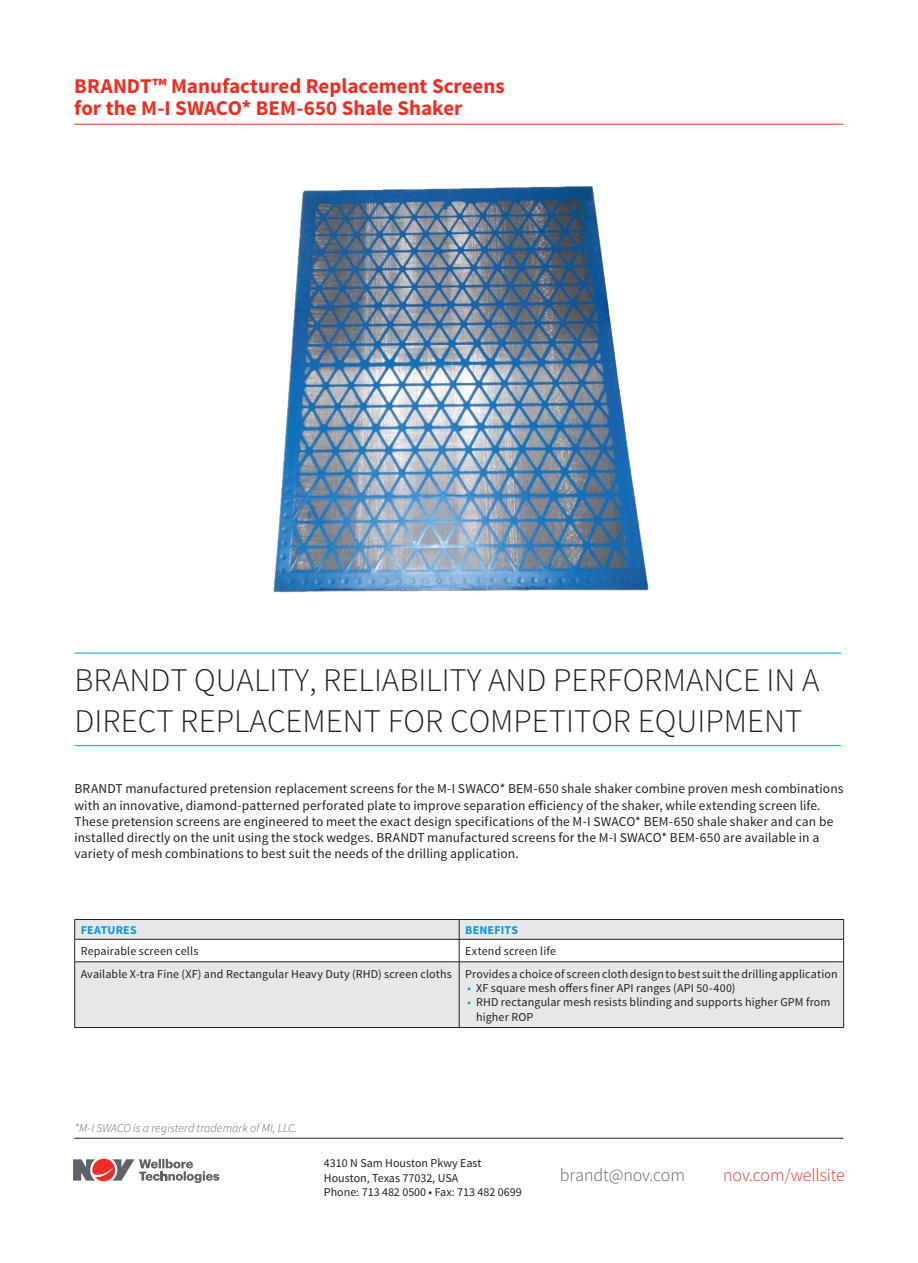
<style>
.page{position:relative;width:918px;height:1263px;background:#fff}
.page>*{position:absolute;margin:0;border:0;box-sizing:border-box;transform-origin:0 0}
.t1{font:300 33px/40.5px "Source Sans Pro";color:#231f20}
.t2{font:700 21px/22.5px "Source Sans Pro";color:#ee2e22}
.t3{font:300 18px "Source Sans Pro";letter-spacing:-.01em;color:#ee2e22}
.t4{font:300 18px "Source Sans Pro";letter-spacing:-.005em;color:#5f6369}
.t5{font:13.5px/16.2px "Source Sans Pro";letter-spacing:.005em;color:#231f20}
.t6{font:12px/14.4px "Source Sans Pro";letter-spacing:.01em;color:#231f20}
.Body_Text_Semibold{font:italic 300 12px "Source Sans Pro";letter-spacing:.01em;color:#5f6369}
.t7{font:700 12px "Source Sans Pro";letter-spacing:.015em;color:#069ad9}
.s1{color:#069ad9}
</style>
<div class="page">
<hr style="left:75px;top:653px;width:766px;height:1px;background:#069ad9">
<hr style="left:75px;top:745px;width:766px;height:1px;background:#069ad9">
<img style="left:273px;top:186px;width:376px;height:407px">
<hr style="left:74px;top:1138px;width:769px;height:1px;background:#231f20">
<svg style="left:73px;top:1158px;width:146px;height:24px"></svg>
<svg style="left:75px;top:920px;width:768px;height:107px;fill:#e6e7e9"></svg>
<hr style="left:75px;top:919px;width:384px;height:1px;background:#231f20">
<hr style="left:459px;top:919px;width:385px;height:1px;background:#231f20">
<hr style="left:75px;top:939px;width:384px;height:1px;background:#231f20">
<svg style="left:74px;top:920px;width:1px;height:41px"></svg>
<hr style="left:459px;top:939px;width:385px;height:1px;background:#231f20">
<svg style="left:459px;top:920px;width:1px;height:41px"></svg>
<svg style="left:843px;top:920px;width:1px;height:41px"></svg>
<hr style="left:75px;top:961px;width:384px;height:1px;background:#231f20">
<hr style="left:74px;top:962px;width:1px;height:65px;background:#231f20">
<hr style="left:459px;top:961px;width:385px;height:1px;background:#231f20">
<hr style="left:459px;top:962px;width:1px;height:65px;background:#231f20">
<hr style="left:843px;top:962px;width:1px;height:65px;background:#231f20">
<hr style="left:75px;top:1027px;width:384px;height:1px;background:#231f20">
<hr style="left:459px;top:1027px;width:385px;height:1px;background:#231f20">
<hr style="left:74px;top:124px;width:769px;height:1px;background:#ee2e22">
<h2 class="t2" style="left:74px;top:75px;width:432px">BRANDT™ Manufactured Replacement Screens for the M-I SWACO* BEM-650 Shale Shaker</h2>
<p class="t1" style="left:75px;top:660px;width:746px">BRANDT QUALITY, RELIABILITY AND PERFORMANCE IN A<br>DIRECT REPLACEMENT FOR COMPETITOR EQUIPMENT</p>
<p class="t5" style="left:75px;top:781px;width:770px">BRANDT manufactured pretension replacement screens for the M-I SWACO* BEM-650 shale shaker combine proven mesh combinations with an innovative, diamond-patterned perforated plate to improve separation efficiency of the shaker, while extending screen life.<br>These pretension screens are engineered to meet the exact design specifications of the M-I SWACO* BEM-650 shale shaker and can be installed directly on the unit using the stock wedges. BRANDT manufactured screens for the M-I SWACO* BEM-650 are available in a variety of mesh combinations to best suit the needs of the drilling application.</p>
<p class="t7" style="left:81px;top:922px;width:58px">FEATURES</p>
<p class="t7" style="left:465px;top:922px;width:54px">BENEFITS</p>
<p class="t6" style="left:81px;top:944px;width:119px">Repairable screen cells</p>
<p class="t6" style="left:465px;top:944px;width:92px">Extend screen life</p>
<p class="t6" style="left:81px;top:966px;width:373px">Available X-tra Fine (XF) and Rectangular Heavy Duty (RHD) screen cloths</p>
<p class="t6" style="left:465px;top:966px;width:374px">Provides a choice of screen cloth design to best suit the drilling application</p>
<p class="t6" style="left:468px;top:981px;width:270px"><span class="s1">•</span> XF square mesh offers finer API ranges (API 50-400)</p>
<p class="t6" style="left:468px;top:995px;width:364px"><span class="s1">•</span> RHD rectangular mesh resists blinding and supports higher GPM from</p>
<p class="t6" style="left:476px;top:1010px;width:59px">higher ROP</p>
<p class="Body_Text_Semibold" style="left:75px;top:1120px;width:224px">*M-I SWACO is a registerd trademark of MI, LLC.</p>
<p class="t6" style="left:324px;top:1156px;width:199px">4310 N Sam Houston Pkwy East<br>Houston, Texas 77032, USA<br>Phone: 713 482 0500 • Fax: 713 482 0699</p>
<h3 class="t4" style="left:560px;top:1164px;width:127px">brandt@nov.com</h3>
<h3 class="t3" style="left:723px;top:1164px;width:123px">nov.com/wellsite</h3>
</div>
